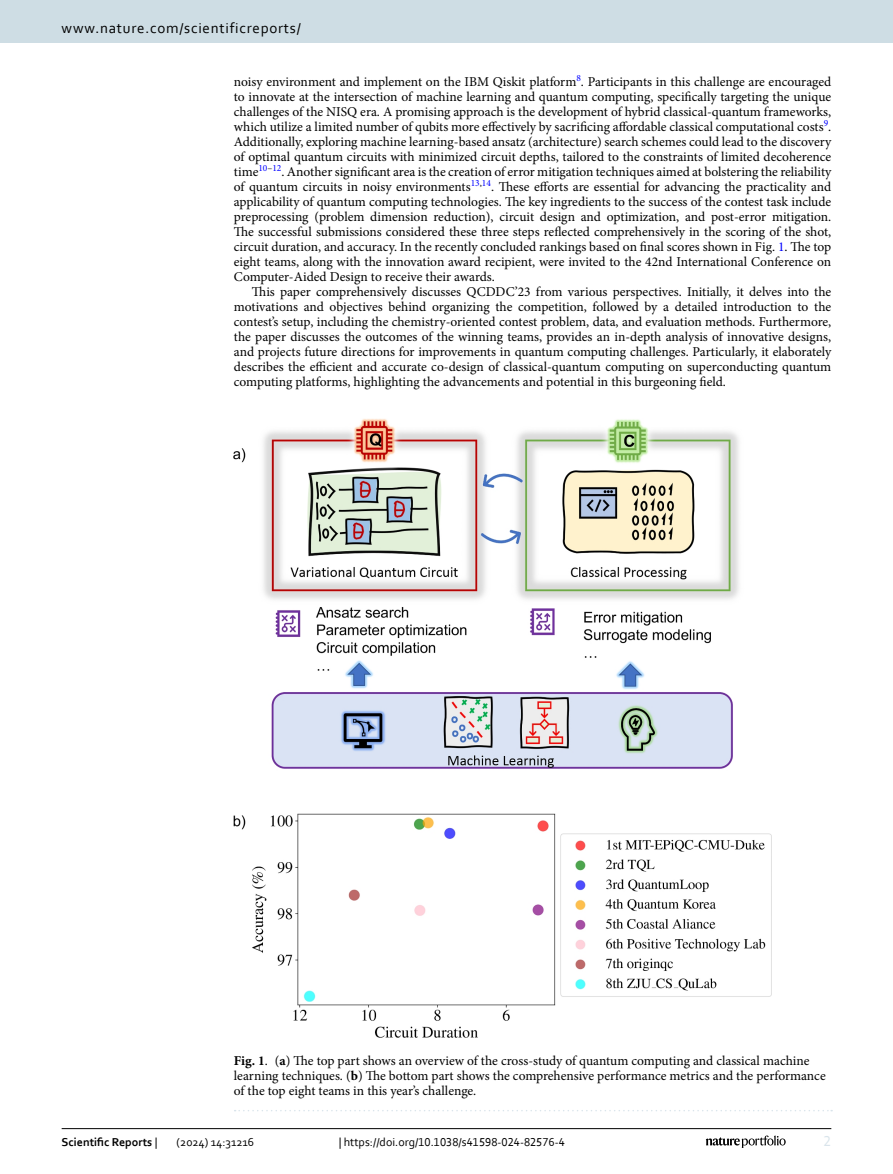
<style>
.page{position:relative;width:893px;height:1174px;background:#fff}
.page>*{position:absolute;margin:0;border:0;box-sizing:border-box;transform-origin:0 0}
.t1{font:15px "Corbel";letter-spacing:.05em;color:#000}
.t2{font:15px "Corbel";color:#d9e4eb}
.Body_Text_Indent{font:13.5px/15px "Minion Pro";color:#000;text-align:justify}
.Figure_Caption{font:13.5px/15px "Minion Pro";letter-spacing:-.005em;color:#000}
.t3{font:12px "Corbel";color:#000}
.t4{font:700 12px "Corbel";color:#000}
.s1{color:#00f}
.s2{font-weight:700}
.s3{font-weight:400}
</style>
<div class="page">
<img style="left:234px;top:418px;width:537px;height:619px">
<svg style="left:235px;top:1110px;width:597px;height:1px"></svg>
<hr style="left:62px;top:1128px;width:769px;height:1px;background:#000">
<svg style="left:706px;top:1135px;width:80px;height:12px"></svg>
<div style="left:0;top:0;width:893px;height:43px;background:#cedde4"></div>
<p class="t1" style="left:62px;top:18px;width:241px">www.nature.com/scientificreports/</p>
<p class="Body_Text_Indent" style="left:234px;top:74px;width:599px">noisy environment and implement on the IBM Qiskit platform<sup>8</sup>. Participants in this challenge are encouraged to innovate at the intersection of machine learning and quantum computing, specifically targeting the unique challenges of the NISQ era. A promising approach is the development of hybrid classical-quantum frameworks, which utilize a limited number of qubits more effectively by sacrificing affordable classical computational costs<sup>9</sup>.<br>Additionally, exploring machine learning-based ansatz (architecture) search schemes could lead to the discovery of optimal quantum circuits with minimized circuit depths, tailored to the constraints of limited decoherence time<sup>10</sup><sup>–</sup><sup>12</sup>. Another significant area is the creation of error mitigation techniques aimed at bolstering the reliability of quantum circuits in noisy environments<sup>13</sup><sup>,</sup><sup>14</sup>. These efforts are essential for advancing the practicality and applicability of quantum computing technologies. The key ingredients to the success of the contest task include preprocessing (problem dimension reduction), circuit design and optimization, and post-error mitigation.<br>The successful submissions considered these three steps reflected comprehensively in the scoring of the shot, circuit duration, and accuracy. In the recently concluded rankings based on final scores shown in Fig. <span class="s1">1</span>. The top eight teams, along with the innovation award recipient, were invited to the 42nd International Conference on Computer-Aided Design to receive their awards.</p>
<p class="Body_Text_Indent" style="left:234px;top:284px;width:599px;text-indent:18px">This paper comprehensively discusses QCDDC’23 from various perspectives. Initially, it delves into the motivations and objectives behind organizing the competition, followed by a detailed introduction to the contest’s setup, including the chemistry-oriented contest problem, data, and evaluation methods. Furthermore, the paper discusses the outcomes of the winning teams, provides an in-depth analysis of innovative designs, and projects future directions for improvements in quantum computing challenges. Particularly, it elaborately describes the efficient and accurate co-design of classical-quantum computing on superconducting quantum computing platforms, highlighting the advancements and potential in this burgeoning field.</p>
<p class="Figure_Caption" style="left:234px;top:1053px;width:593px"><span class="s2">Fig. 1</span>. (<span class="s2">a</span>) The top part shows an overview of the cross-study of quantum computing and classical machine learning techniques. (<span class="s2">b</span>) The bottom part shows the comprehensive performance metrics and the performance of the top eight teams in this year’s challenge.</p>
<p class="t4" style="left:62px;top:1134px;width:97px">Scientific Reports <span class="s3">|</span></p>
<p class="t3" style="left:177px;top:1134px;width:79px">(2024) 14:31216</p>
<p class="t3" style="left:339px;top:1134px;width:228px">| https://doi.org/10.1038/s41598-024-82576-4</p>
<p class="t2" style="left:824px;top:1132px;width:9px">2</p>
</div>
